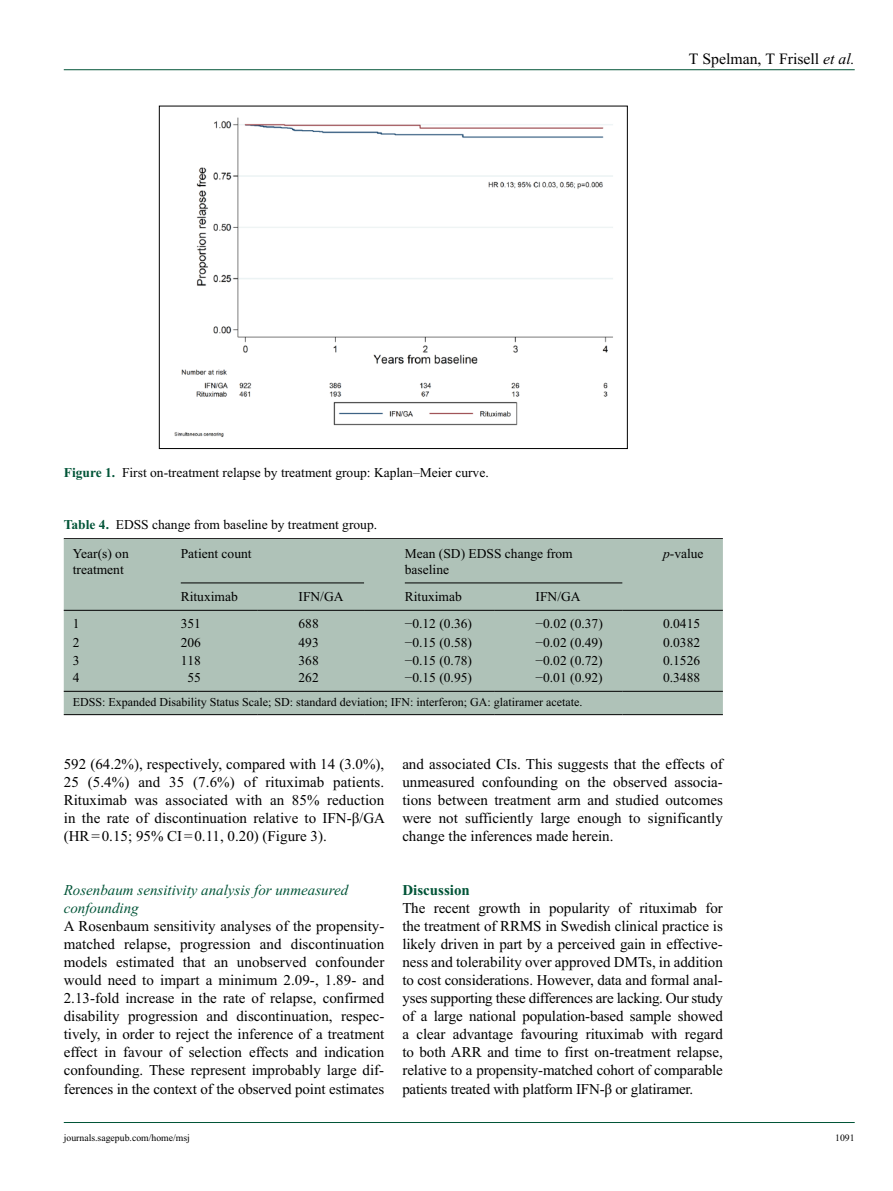
<style>
.page{position:relative;width:893px;height:1191px;background:#fff}
.page>*{position:absolute;margin:0;border:0;box-sizing:border-box;transform-origin:0 0}
.t1{font:15.75px "Times New Roman";color:#000}
.t2{font:15px/18px "Times New Roman";color:#000;text-align:justify}
.t3{font:italic 15px/18px "Times New Roman";color:#005437}
.t4{font:700 15px "Times New Roman";color:#005437}
.t5{font:13.5px/28.5px "Times New Roman";color:#000}
.t6{font:12px "Times New Roman";color:#000}
.t7{font:9.75px "Times New Roman";color:#000}
.s1{font-weight:700;color:#005437}
.s2{font-style:italic}
</style>
<div class="page">
<hr style="left:64px;top:69px;width:791px;height:1px;background:#005437">
<hr style="left:64px;top:1122px;width:791px;height:1px;background:#005437">
<img style="left:174px;top:117px;width:439px;height:320px">
<div style="left:159px;top:106px;width:469px;height:343px;border:1px solid #000"></div>
<hr style="left:64px;top:538px;width:659px;height:1px;background:#000">
<div style="left:64px;top:539px;width:659px;height:175px;background:#afc2b8"></div>
<hr style="left:140px;top:610px;width:118px;height:1px;background:#000">
<hr style="left:258px;top:610px;width:106px;height:1px;background:#000">
<hr style="left:364px;top:610px;width:131px;height:1px;background:#000">
<hr style="left:495px;top:610px;width:127px;height:1px;background:#000">
<hr style="left:64px;top:610px;width:76px;height:1px;background:#000">
<hr style="left:622px;top:610px;width:101px;height:1px;background:#000">
<hr style="left:64px;top:691px;width:76px;height:1px;background:#000">
<hr style="left:140px;top:691px;width:118px;height:1px;background:#000">
<hr style="left:258px;top:691px;width:106px;height:1px;background:#000">
<hr style="left:364px;top:691px;width:131px;height:1px;background:#000">
<hr style="left:495px;top:691px;width:127px;height:1px;background:#000">
<hr style="left:622px;top:691px;width:101px;height:1px;background:#000">
<hr style="left:64px;top:714px;width:76px;height:1px;background:#000">
<hr style="left:140px;top:714px;width:118px;height:1px;background:#000">
<hr style="left:258px;top:714px;width:106px;height:1px;background:#000">
<hr style="left:364px;top:714px;width:131px;height:1px;background:#000">
<hr style="left:495px;top:714px;width:127px;height:1px;background:#000">
<hr style="left:622px;top:714px;width:101px;height:1px;background:#000">
<hr style="left:181px;top:582px;width:183px;height:1px;background:#000">
<hr style="left:405px;top:582px;width:217px;height:1px;background:#000">
<p class="t5" style="left:64px;top:458px;width:426px"><span class="s1">Figure 1.</span> First on-treatment relapse by treatment group: Kaplan–Meier curve.</p>
<p class="t1" style="left:689px;top:50px;width:167px">T Spelman, T Frisell <span class="s2">et al.</span></p>
<p class="t5" style="left:73px;top:510px;width:306px;text-indent:-9px"><span class="s1">Table 4.</span> EDSS change from baseline by treatment group.<br>Year(s) on</p>
<p class="t5" style="left:73px;top:555px;width:52px">treatment</p>
<p class="t5" style="left:181px;top:539px;width:72px">Patient count</p>
<p class="t5" style="left:405px;top:545px;width:169px;line-height:15.8px">Mean (SD) EDSS change from baseline</p>
<p class="t5" style="left:663px;top:539px;width:42px"><span class="s2">p</span>-value</p>
<p class="t5" style="left:181px;top:582px;width:59px">Rituximab</p>
<p class="t5" style="left:299px;top:582px;width:46px">IFN/GA</p>
<p class="t5" style="left:405px;top:582px;width:59px">Rituximab</p>
<p class="t5" style="left:536px;top:582px;width:46px">IFN/GA</p>
<p class="t5" style="left:73px;top:609px;width:8px">1</p>
<p class="t5" style="left:181px;top:609px;width:22px">351</p>
<p class="t5" style="left:299px;top:609px;width:22px">688</p>
<p class="t5" style="left:405px;top:609px;width:69px">−0.12 (0.36)</p>
<p class="t5" style="left:536px;top:609px;width:69px">−0.02 (0.37)</p>
<p class="t5" style="left:663px;top:609px;width:39px">0.0415</p>
<p class="t5" style="left:73px;top:628px;width:8px">2</p>
<p class="t5" style="left:181px;top:628px;width:22px">206</p>
<p class="t5" style="left:299px;top:628px;width:22px">493</p>
<p class="t5" style="left:405px;top:628px;width:69px">−0.15 (0.58)</p>
<p class="t5" style="left:536px;top:628px;width:69px">−0.02 (0.49)</p>
<p class="t5" style="left:663px;top:628px;width:39px">0.0382</p>
<p class="t5" style="left:73px;top:646px;width:8px">3</p>
<p class="t5" style="left:181px;top:646px;width:22px">118</p>
<p class="t5" style="left:298px;top:646px;width:22px">368</p>
<p class="t5" style="left:405px;top:646px;width:69px">−0.15 (0.78)</p>
<p class="t5" style="left:536px;top:646px;width:69px">−0.02 (0.72)</p>
<p class="t5" style="left:663px;top:646px;width:39px">0.1526</p>
<p class="t5" style="left:73px;top:663px;width:8px">4</p>
<p class="t5" style="left:187px;top:663px;width:15px">55</p>
<p class="t5" style="left:298px;top:663px;width:22px">262</p>
<p class="t5" style="left:405px;top:663px;width:69px">−0.15 (0.95)</p>
<p class="t5" style="left:536px;top:663px;width:69px">−0.01 (0.92)</p>
<p class="t5" style="left:663px;top:663px;width:39px">0.3488</p>
<p class="t6" style="left:73px;top:695px;width:511px">EDSS: Expanded Disability Status Scale; SD: standard deviation; IFN: interferon; GA: glatiramer acetate.</p>
<p class="t2" style="left:64px;top:755px;width:323px">592 (64.2%), respectively, compared with 14 (3.0%), 25 (5.4%) and 35 (7.6%) of rituximab patients.<br>Rituximab was associated with an 85% reduction in the rate of discontinuation relative to IFN-β/GA (HR=0.15; 95% CI=0.11, 0.20) (Figure 3).</p>
<p class="t3" style="left:64px;top:881px;width:286px">Rosenbaum sensitivity analysis for unmeasured confounding</p>
<p class="t2" style="left:64px;top:917px;width:322px">A Rosenbaum sensitivity analyses of the propensity&shy;matched relapse, progression and discontinuation models estimated that an unobserved confounder would need to impart a minimum 2.09-, 1.89- and 2.13-fold increase in the rate of relapse, confirmed disability progression and discontinuation, respec&shy;tively, in order to reject the inference of a treatment effect in favour of selection effects and indication confounding. These represent improbably large dif&shy;ferences in the context of the observed point estimates</p>
<p class="t2" style="left:402px;top:755px;width:322px">and associated CIs. This suggests that the effects of unmeasured confounding on the observed associa&shy;tions between treatment arm and studied outcomes were not sufficiently large enough to significantly change the inferences made herein.</p>
<p class="t4" style="left:402px;top:882px;width:69px">Discussion</p>
<p class="t2" style="left:402px;top:899px;width:322px">The recent growth in popularity of rituximab for the treatment of RRMS in Swedish clinical practice is likely driven in part by a perceived gain in effective&shy;ness and tolerability over approved DMTs, in addition to cost considerations. However, data and formal anal&shy;yses supporting these differences are lacking. Our study of a large national population-based sample showed a clear advantage favouring rituximab with regard to both ARR and time to first on-treatment relapse, relative to a propensity-matched cohort of comparable patients treated with platform IFN-β or glatiramer.</p>
<p class="t7" style="left:64px;top:1132px;width:128px">journals.sagepub.com/home/msj</p>
<p class="t7" style="left:835px;top:1132px;width:21px">1091</p>
</div>
